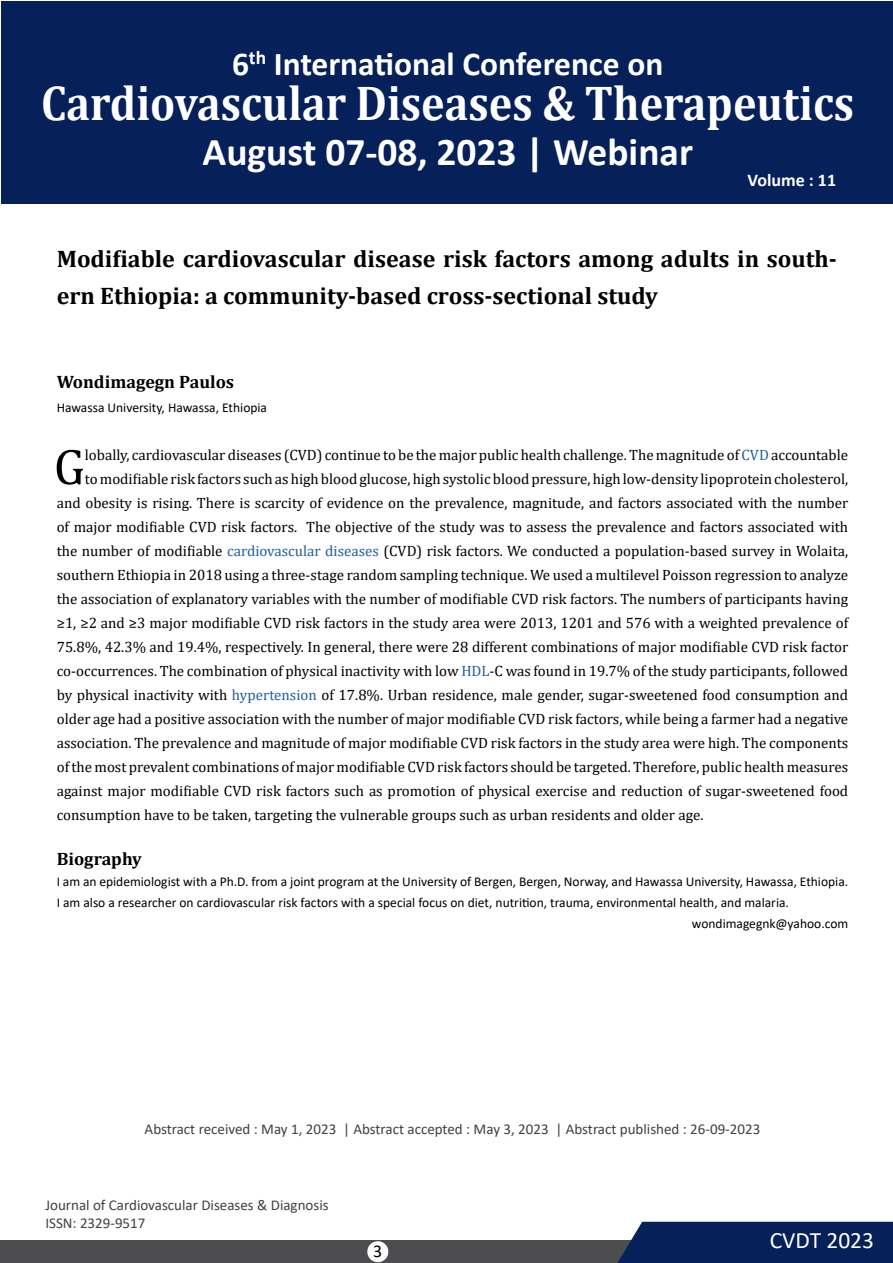
<style>
.page{position:relative;width:893px;height:1263px;background:#fff}
.page>*{position:absolute;margin:0;border:0;box-sizing:border-box;transform-origin:0 0}
.t1{font:51px "Cambria";color:#000}
.t2{font:700 49.2px "Cambria";color:#fff;scale:.9 1}
.t3{font:700 39.45px "Calibri";color:#fff}
.t4{font:700 33.45px "Calibri";color:#fff}
.t5{font:700 24px/37.5px "Cambria";color:#000}
.t6{font:23.4px "Calibri";color:#fff}
.t7{font:700 18px "Cambria";color:#000}
.t8{font:700 18px "Calibri";color:#fff}
.t9{font:18px "Calibri";color:#000}
.t10{font:15px "Cambria";color:#000}
.t11{font:15px/18px "Calibri";color:#414042}
.t12{font:13.5px "Calibri";color:#000}
.s1{color:#215e9e}
</style>
<div class="page">
<div style="left:1px;top:1px;width:891px;height:202px;background:#062059"></div>
<div style="left:0;top:1240px;width:668px;height:23px;background:#4d4d4f"></div>
<div style="left:617px;top:1222px;width:276px;height:41px;background:#062059"></div>
<div style="left:367px;top:1241px;width:21px;height:21px;background:#fff;border-radius:50%"></div>
<h3 class="t4" style="left:232px;top:40px;width:433px">6<sup>th</sup> International Conference on</h3>
<h2 class="t2" style="left:41px;top:69px;width:905px">Cardiovascular Diseases &amp; Therapeutics</h2>
<h3 class="t3" style="left:202px;top:124px;width:492px">August 07-08, 2023 | Webinar</h3>
<p class="t8" style="left:748px;top:168px;width:90px">Volume : 11</p>
<h3 class="t5" style="left:57px;top:239px;width:782px">Modifiable cardiovascular disease risk factors among adults in south&shy;ern Ethiopia: a community-based cross-sectional study</h3>
<p class="t7" style="left:57px;top:369px;width:179px">Wondimagegn Paulos</p>
<p class="t12" style="left:57px;top:398px;width:212px">Hawassa University, Hawassa, Ethiopia</p>
<h1 class="t1" style="left:54px;top:437px;width:33px">G</h1>
<p class="t10" style="left:85px;top:446px;width:765px">lobally, cardiovascular diseases (CVD) continue to be the major public health challenge. The magnitude of <span class="s1">CVD</span> accountable</p>
<p class="t10" style="left:85px;top:470px;width:765px">to modifiable risk factors such as high blood glucose, high systolic blood pressure, high low-density lipoprotein cholesterol,</p>
<p class="t10" style="left:57px;top:494px;width:793px">and obesity is rising. There is scarcity of evidence on the prevalence, magnitude, and factors associated with the number</p>
<p class="t10" style="left:57px;top:518px;width:793px">of major modifiable CVD risk factors. The objective of the study was to assess the prevalence and factors associated with</p>
<p class="t10" style="left:57px;top:542px;width:793px">the number of modifiable <span class="s1">cardiovascular diseases</span> (CVD) risk factors. We conducted a population-based survey in Wolaita,</p>
<p class="t10" style="left:57px;top:566px;width:793px">southern Ethiopia in 2018 using a three-stage random sampling technique. We used a multilevel Poisson regression to analyze</p>
<p class="t10" style="left:57px;top:590px;width:793px">the association of explanatory variables with the number of modifiable CVD risk factors. The numbers of participants having</p>
<p class="t10" style="left:57px;top:614px;width:793px">≥1, ≥2 and ≥3 major modifiable CVD risk factors in the study area were 2013, 1201 and 576 with a weighted prevalence of</p>
<p class="t10" style="left:57px;top:638px;width:793px">75.8%, 42.3% and 19.4%, respectively. In general, there were 28 different combinations of major modifiable CVD risk factor</p>
<p class="t10" style="left:57px;top:662px;width:793px">co-occurrences. The combination of physical inactivity with low <span class="s1">HDL</span>-C was found in 19.7% of the study participants, followed</p>
<p class="t10" style="left:57px;top:686px;width:793px">by physical inactivity with <span class="s1">hypertension</span> of 17.8%. Urban residence, male gender, sugar-sweetened food consumption and</p>
<p class="t10" style="left:57px;top:710px;width:793px">older age had a positive association with the number of major modifiable CVD risk factors, while being a farmer had a negative</p>
<p class="t10" style="left:57px;top:734px;width:793px">association. The prevalence and magnitude of major modifiable CVD risk factors in the study area were high. The components</p>
<p class="t10" style="left:57px;top:758px;width:793px">of the most prevalent combinations of major modifiable CVD risk factors should be targeted. Therefore, public health measures</p>
<p class="t10" style="left:57px;top:782px;width:793px">against major modifiable CVD risk factors such as promotion of physical exercise and reduction of sugar-sweetened food</p>
<p class="t10" style="left:57px;top:806px;width:648px">consumption have to be taken, targeting the vulnerable groups such as urban residents and older age.</p>
<p class="t7" style="left:57px;top:846px;width:87px">Biography</p>
<p class="t12" style="left:57px;top:872px;width:793px">I am an epidemiologist with a Ph.D. from a joint program at the University of Bergen, Bergen, Norway, and Hawassa University, Hawassa, Ethiopia.</p>
<p class="t12" style="left:57px;top:893px;width:734px">I am also a researcher on cardiovascular risk factors with a special focus on diet, nutrition, trauma, environmental health, and malaria.</p>
<p class="t12" style="left:692px;top:914px;width:158px">wondimagegnk@yahoo.com</p>
<p class="t11" style="left:145px;top:1119px;width:617px">Abstract received : May 1, 2023 | Abstract accepted : May 3, 2023 | Abstract published : 26-09-2023</p>
<p class="t11" style="left:45px;top:1196px;width:285px">Journal of Cardiovascular Diseases &amp; Diagnosis<br>ISSN: 2329-9517</p>
<p class="t9" style="left:373px;top:1239px;width:11px">3</p>
<h3 class="t6" style="left:770px;top:1224px;width:106px">CVDT 2023</h3>
</div>
